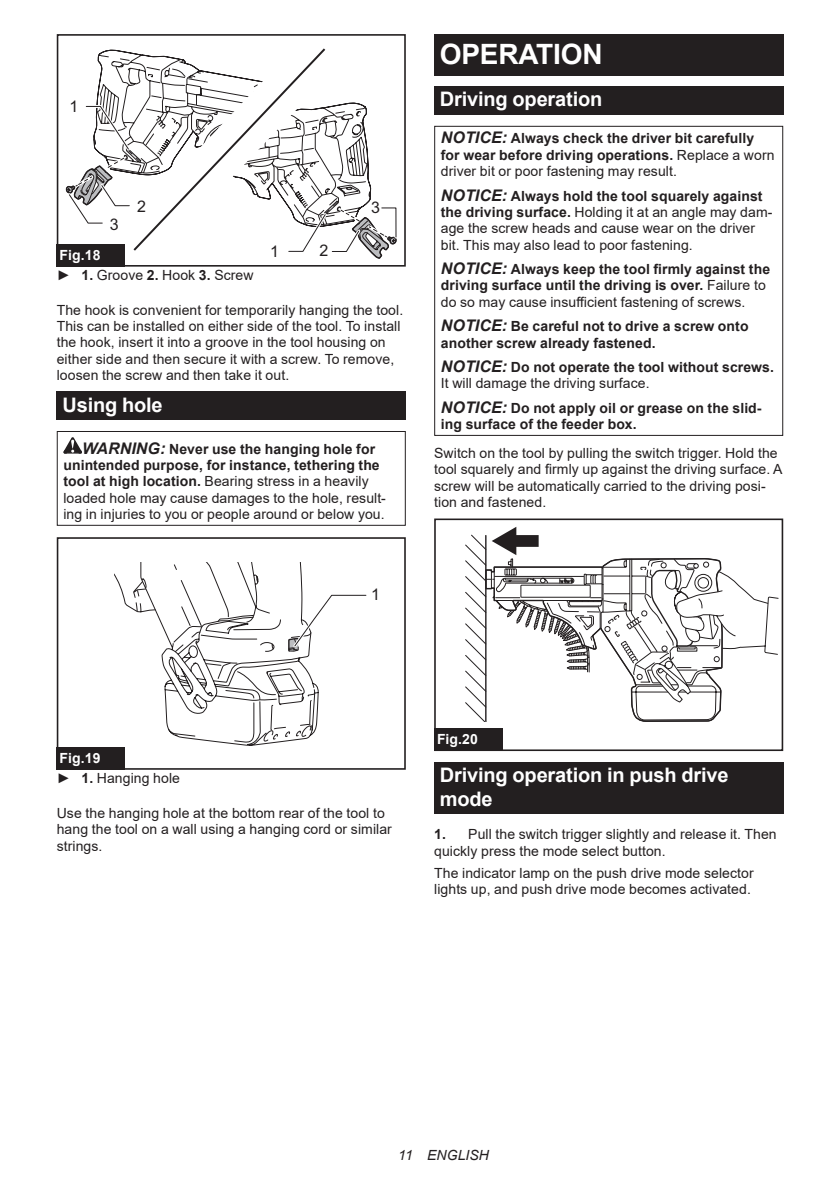
<style>
.page{position:relative;width:840px;height:1191px;background:#fff}
.page>*{position:absolute;margin:0;border:0;box-sizing:border-box;transform-origin:0 0}
.t1{font:700 28px "Arial";letter-spacing:-.01em;color:#fff}
.t2{font:700 20px/23.4px "Arial";letter-spacing:-.01em;color:#fff}
.t3{font:16px "Arial";color:#231f20}
.t4{font:14px/16.4px "Arial";letter-spacing:.005em;color:#231f20}
.t5{font:700 14px/16.4px "Arial";letter-spacing:.005em;color:#231f20}
.t6{font:italic 14px "Arial";letter-spacing:.005em;color:#231f20}
.t7{font:700 14px "Arial";color:#fff}
.s1{font-weight:700;color:#fff}
.s2{font-weight:700}
.s3{font-weight:700;font-style:italic;font-size:16px}
.s4{font-style:italic;font-size:16px}
.s5{font-weight:400}
</style>
<div class="page">
<div style="left:57px;top:34px;width:348px;height:233px;border:2px solid #231f20"></div>
<svg style="left:65px;top:49px;width:332px;height:210px"></svg>
<div style="left:57px;top:244px;width:68px;height:23px;background:#231f20"></div>
<div style="left:57px;top:391px;width:348px;height:29px;background:#231f20"></div>
<svg style="left:63px;top:437px;width:19px;height:16px"></svg>
<div style="left:57px;top:431px;width:348px;height:95px;border:1px solid #231f20"></div>
<div style="left:57px;top:537px;width:348px;height:232px;border:2px solid #231f20"></div>
<svg style="left:114px;top:563px;width:253px;height:183px"></svg>
<div style="left:57px;top:747px;width:68px;height:22px;background:#231f20"></div>
<div style="left:434px;top:34px;width:348px;height:41px;background:#231f20"></div>
<div style="left:434px;top:86px;width:348px;height:29px;background:#231f20"></div>
<div style="left:434px;top:126px;width:348px;height:310px;border:1px solid #231f20"></div>
<svg style="left:465px;top:526px;width:313px;height:196px"></svg>
<div style="left:434px;top:518px;width:348px;height:233px;border:2px solid #231f20"></div>
<div style="left:434px;top:728px;width:68px;height:23px;background:#231f20"></div>
<div style="left:434px;top:762px;width:348px;height:52px;background:#231f20"></div>
<p class="t3" style="left:70px;top:95px;width:10px">1</p>
<p class="t3" style="left:110px;top:214px;width:10px">3</p>
<p class="t3" style="left:137px;top:195px;width:10px">2</p>
<p class="t3" style="left:371px;top:197px;width:10px">3</p>
<p class="t3" style="left:319px;top:239px;width:10px">2</p>
<p class="t3" style="left:270px;top:240px;width:10px">1</p>
<p class="t4" style="left:57px;top:245px;width:198px;line-height:20.2px"><span class="s1">Fig.18<br></span>► <span class="s2">1.</span> Groove <span class="s2">2.</span> Hook <span class="s2">3.</span> Screw</p>
<p class="t4" style="left:57px;top:301px;width:348px">The hook is convenient for temporarily hanging the tool.<br>This can be installed on either side of the tool. To install the hook, insert it into a groove in the tool housing on either side and then secure it with a screw. To remove, loosen the screw and then take it out.</p>
<h2 class="t2" style="left:62px;top:393px;width:102px">Using hole</h2>
<p class="t4" style="left:63px;top:440px;width:324px;text-indent:19px"><span class="s3">WARNING:</span> <span class="s2">Never use the hanging hole for unintended purpose, for instance, tethering the tool at high location.</span> Bearing stress in a heavily loaded hole may cause damages to the hole, result&shy;ing in injuries to you or people around or below you.</p>
<p class="t3" style="left:371px;top:583px;width:10px">1</p>
<h1 class="t1" style="left:439px;top:34px;width:164px">OPERATION</h1>
<h2 class="t2" style="left:439px;top:88px;width:164px">Driving operation</h2>
<p class="t5" style="left:440px;top:130px;width:335px"><span class="s4">NOTICE:</span> Always check the driver bit carefully for wear before driving operations. <span class="s5">Replace a worn driver bit or poor fastening may result.</span></p>
<p class="t4" style="left:440px;top:187px;width:333px"><span class="s3">NOTICE:</span> <span class="s2">Always hold the tool squarely against the driving surface.</span> Holding it at an angle may dam&shy;age the screw heads and cause wear on the driver bit. This may also lead to poor fastening.</p>
<p class="t5" style="left:440px;top:261px;width:330px"><span class="s4">NOTICE:</span> Always keep the tool firmly against the driving surface until the driving is over. <span class="s5">Failure to do so may cause insufficient fastening of screws.</span></p>
<p class="t5" style="left:440px;top:318px;width:309px"><span class="s4">NOTICE:</span> Be careful not to drive a screw onto another screw already fastened.</p>
<p class="t5" style="left:440px;top:359px;width:334px"><span class="s4">NOTICE:</span> Do not operate the tool without screws.<br><span class="s5">It will damage the driving surface.</span></p>
<p class="t5" style="left:440px;top:400px;width:322px"><span class="s4">NOTICE:</span> Do not apply oil or grease on the slid&shy;ing surface of the feeder box.</p>
<p class="t4" style="left:434px;top:445px;width:350px">Switch on the tool by pulling the switch trigger. Hold the tool squarely and firmly up against the driving surface. A screw will be automatically carried to the driving posi&shy;tion and fastened.</p>
<p class="t4" style="left:57px;top:748px;width:125px;line-height:20.2px"><span class="s1">Fig.19<br></span>► <span class="s2">1.</span> Hanging hole</p>
<p class="t4" style="left:57px;top:804px;width:336px">Use the hanging hole at the bottom rear of the tool to hang the tool on a wall using a hanging cord or similar strings.</p>
<p class="t7" style="left:437px;top:729px;width:42px">Fig.20</p>
<h2 class="t2" style="left:439px;top:764px;width:290px">Driving operation in push drive mode</h2>
<p class="t4" style="left:434px;top:826px;width:344px"><span class="s2">1.</span> Pull the switch trigger slightly and release it. Then quickly press the mode select button.</p>
<p class="t4" style="left:434px;top:864px;width:321px">The indicator lamp on the push drive mode selector lights up, and push drive mode becomes activated.</p>
<p class="t6" style="left:398px;top:1146px;width:92px">11 ENGLISH</p>
</div>
